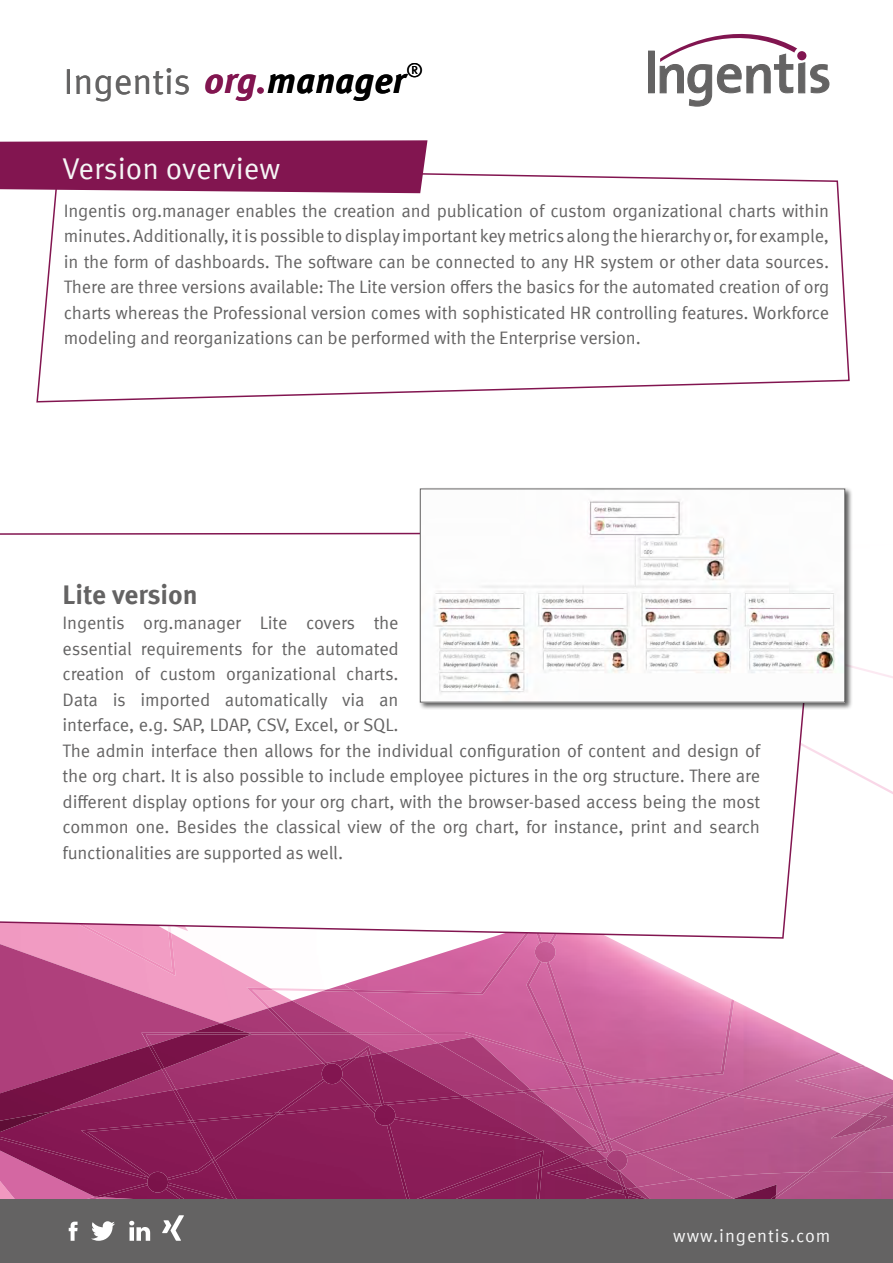
<style>
.page{position:relative;width:893px;height:1263px;background:#fff}
.page>*{position:absolute;margin:0;border:0;box-sizing:border-box;transform-origin:0 0}
.t1{font:36px "Meta OT";color:#646363}
.t2{font:30px "Meta OT";color:#f6f6f6}
.t3{font:700 27px "Meta OT";color:#646363}
.t4{font:19.5px "Meta OT";color:#000}
.t5{font:18px/25.5px "Meta OT";letter-spacing:-.01em;color:#646363}
.t6{font:18px "Meta OT";letter-spacing:.05em;color:#f6f6f6}
.s1{font-weight:700;font-style:italic;color:#821550}
.s2{font-weight:700;font-style:italic;color:#000}
</style>
<div class="page">
<img style="left:637px;top:1179px;width:56px;height:20px">
<img style="left:628px;top:1187px;width:29px;height:2px">
<img style="left:543px;top:1189px;width:129px;height:10px">
<img style="left:0;top:1084px;width:95px;height:38px">
<img style="left:0;top:1111px;width:54px;height:24px">
<img style="left:81px;top:1120px;width:14px;height:77px">
<img style="left:547px;top:1179px;width:79px;height:13px">
<img style="left:614px;top:1189px;width:40px;height:10px">
<img style="left:0;top:1135px;width:95px;height:44px">
<img style="left:35px;top:1197px;width:60px;height:2px">
<img style="left:95px;top:1084px;width:315px;height:115px">
<svg style="left:212px;top:1158px;width:3px;height:4px"></svg>
<svg style="left:273px;top:1112px;width:8px;height:3px"></svg>
<img style="left:340px;top:1084px;width:4px;height:19px">
<img style="left:410px;top:1179px;width:133px;height:20px">
<img style="left:147px;top:1172px;width:21px;height:20px">
<img style="left:0;top:666px;width:893px;height:418px">
<img style="left:344px;top:939px;width:549px;height:240px">
<div style="left:693px;top:1172px;width:200px;height:27px;background:#b25386"></div>
<img style="left:734px;top:1184px;width:43px;height:15px">
<img style="left:438px;top:1081px;width:88px;height:25px">
<img style="left:612px;top:1095px;width:25px;height:45px">
<img style="left:838px;top:1029px;width:55px;height:25px">
<img style="left:734px;top:1052px;width:106px;height:29px">
<img style="left:807px;top:1153px;width:61px;height:19px">
<img style="left:776px;top:1172px;width:35px;height:26px">
<img style="left:757px;top:1195px;width:19px;height:4px">
<img style="left:637px;top:1081px;width:158px;height:9px">
<img style="left:420px;top:1032px;width:217px;height:49px">
<img style="left:863px;top:1056px;width:30px;height:10px">
<img style="left:795px;top:1065px;width:72px;height:25px">
<svg style="left:520px;top:1089px;width:6px;height:3px"></svg>
<img style="left:608px;top:1081px;width:29px;height:6px">
<img style="left:732px;top:727px;width:161px;height:273px">
<img style="left:637px;top:999px;width:97px;height:82px">
<svg style="left:628px;top:1080px;width:18px;height:2px"></svg>
<img style="left:637px;top:1090px;width:256px;height:63px">
<svg style="left:820px;top:1108px;width:12px;height:2px"></svg>
<svg style="left:862px;top:1098px;width:9px;height:2px"></svg>
<img style="left:546px;top:962px;width:62px;height:175px">
<img style="left:526px;top:961px;width:73px;height:171px">
<svg style="left:562px;top:1061px;width:5px;height:3px"></svg>
<img style="left:352px;top:939px;width:182px;height:55px">
<img style="left:536px;top:939px;width:31px;height:5px">
<img style="left:535px;top:942px;width:21px;height:20px">
<img style="left:0;top:1146px;width:35px;height:53px">
<div style="left:0;top:1199px;width:893px;height:64px;background:#646363"></div>
<div style="left:648px;top:51px;width:6px;height:42px;background:#646363"></div>
<svg style="left:660px;top:34px;width:169px;height:72px"></svg>
<svg style="left:69px;top:1221px;width:9px;height:20px"></svg>
<svg style="left:91px;top:1221px;width:24px;height:20px"></svg>
<svg style="left:129px;top:1221px;width:21px;height:20px"></svg>
<svg style="left:162px;top:1215px;width:22px;height:26px"></svg>
<div style="left:0;top:140px;width:427px;height:50px;background:#821550"></div>
<svg style="left:0;top:532px;width:820px;height:407px"></svg>
<svg style="left:36px;top:166px;width:814px;height:237px"></svg>
<div style="left:418px;top:487px;width:435px;height:223px;background:#000;opacity:.65"></div>
<img style="left:422px;top:490px;width:421px;height:210px">
<div style="left:420px;top:488px;width:425px;height:214px;border:1px solid #646363"></div>
<h1 class="t1" style="left:64px;top:59px;width:344px">Ingentis <span class="s1">org.</span><span class="s2">manager</span></h1>
<p class="t4" style="left:406px;top:58px;width:19px">®</p>
<h2 class="t2" style="left:63px;top:150px;width:219px">Version overview</h2>
<p class="t5" style="left:64px;top:198px;width:767px;text-align:justify">Ingentis org.manager enables the creation and publication of custom organizational charts within minutes. Additionally, it is possible to display important key metrics along the hierarchy or, for example, in the form of dashboards. The software can be connected to any HR system or other data sources.<br>There are three versions available: The Lite version offers the basics for the automated creation of org charts whereas the Professional version comes with sophisticated HR controlling features. Workforce modeling and reorganizations can be performed with the Enterprise version.</p>
<h3 class="t3" style="left:63px;top:577px;width:137px">Lite version</h3>
<p class="t5" style="left:63px;top:611px;width:699px">Ingentis org.manager Lite covers the<br>essential requirements for the automated<br>creation of custom organizational charts.<br>Data is imported automatically via an<br>interface, e.g. SAP, LDAP, CSV, Excel, or SQL.<br>The admin interface then allows for the individual configuration of content and design of the org chart. It is also possible to include employee pictures in the org structure. There are different display options for your org chart, with the browser-based access being the most common one. Besides the classical view of the org chart, for instance, print and search functionalities are supported as well.</p>
<p class="t6" style="left:673px;top:1225px;width:159px">www.ingentis.com</p>
</div>
